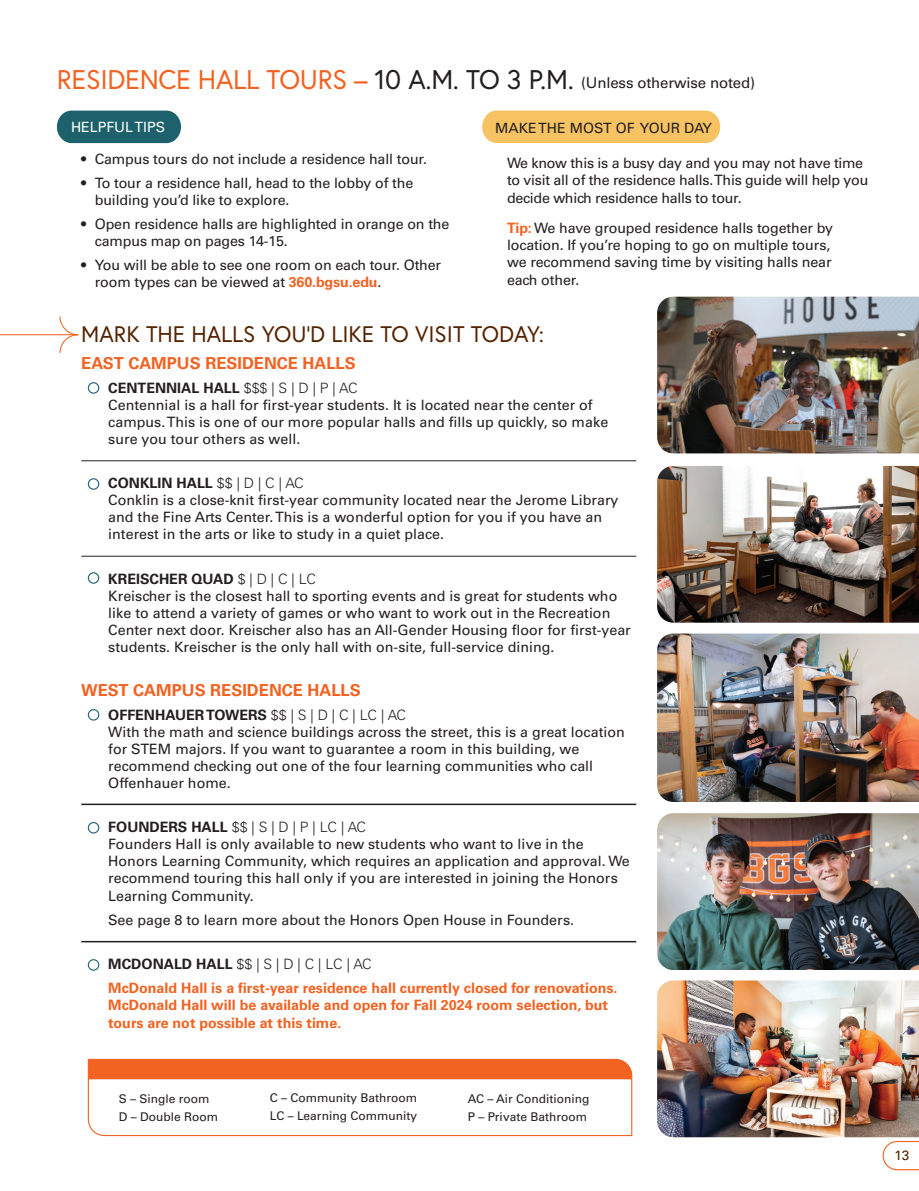
<style>
.page{position:relative;width:919px;height:1191px;background:#fff}
.page>*{position:absolute;margin:0;border:0;box-sizing:border-box;transform-origin:0 0}
.t1{font:22.5px "Europa";color:#542300}
.t2{font:700 16.5px "Univers LT Std";color:#f26221}
.t3{font:15px "Univers LT Std";letter-spacing:-.01em;color:#231f20}
.t4{font:14.25px/17.1px "Univers LT Std";color:#231f20}
.t5{font:700 14.25px/23.9px "Univers LT Std";color:#f26221}
.t6{font:14.25px/17.1px "Univers LT Std";letter-spacing:-.02em;color:#231f20}
.t7{font:14.1px "Univers LT Std";color:#231f20}
.t8{font:14.1px "Univers LT Std";color:#fff}
.t9{font:13.5px "Univers LT Std";color:#542300}
.t10{font:12px/18px "Univers LT Std";color:#231f20}
.s1{font-family:"Europa";font-size:27px;color:#f26221}
.s2{font-family:"Europa";font-size:27px}
.s3{font-weight:700;color:#f26221}
.s4{font-weight:700}
.s5{font-weight:300}
.s6{color:#231f20}
.s7{font-weight:300;color:#231f20}
</style>
<div class="page">
<hr style="left:0;top:334px;width:78px;height:1px;background:#f26221">
<svg style="left:59px;top:316px;width:20px;height:37px"></svg>
<svg style="left:87px;top:1058px;width:546px;height:78px"></svg>
<hr style="left:81px;top:460px;width:555px;height:1px;background:#231f20">
<hr style="left:81px;top:556px;width:555px;height:1px;background:#231f20">
<hr style="left:81px;top:803px;width:555px;height:2px;background:#231f20">
<hr style="left:81px;top:940px;width:555px;height:2px;background:#231f20">
<div style="left:57px;top:111px;width:124px;height:32px;background:#1d616c;border-radius:15px"></div>
<div style="left:88px;top:382px;width:11px;height:12px;border:1px solid #1d616c;border-radius:50%"></div>
<div style="left:88px;top:478px;width:11px;height:12px;border:1px solid #1d616c;border-radius:50%"></div>
<div style="left:88px;top:709px;width:11px;height:11px;border:1px solid #1d616c;border-radius:50%"></div>
<div style="left:88px;top:572px;width:11px;height:11px;border:1px solid #1d616c;border-radius:50%"></div>
<div style="left:88px;top:822px;width:11px;height:11px;border:1px solid #1d616c;border-radius:50%"></div>
<div style="left:88px;top:959px;width:11px;height:11px;border:1px solid #1d616c;border-radius:50%"></div>
<div style="left:482px;top:111px;width:238px;height:32px;background:#f6c262"></div>
<img style="left:657px;top:633px;width:262px;height:169px">
<img style="left:657px;top:466px;width:262px;height:156px">
<img style="left:657px;top:813px;width:262px;height:157px">
<img style="left:657px;top:980px;width:262px;height:157px">
<img style="left:657px;top:297px;width:262px;height:156px">
<svg style="left:882px;top:1141px;width:37px;height:29px"></svg>
<p class="t3" style="left:57px;top:74px;width:699px"><span class="s1">RESIDENCE HALL TOURS –</span> <span class="s2">10 A.M. TO 3 P.M.</span> (Unless otherwise noted)</p>
<p class="t8" style="left:71px;top:119px;width:96px">HELPFUL TIPS</p>
<p class="t4" style="left:81px;top:150px;width:347px">• Campus tours do not include a residence hall tour.</p>
<p class="t4" style="left:95px;top:174px;width:320px;text-indent:-13px">• To tour a residence hall, head to the lobby of the building you’d like to explore.</p>
<p class="t4" style="left:95px;top:215px;width:356px;text-indent:-13px">• Open residence halls are highlighted in orange on the campus map on pages 14-15.</p>
<p class="t4" style="left:95px;top:256px;width:348px;text-indent:-13px">• You will be able to see one room on each tour. Other room types can be viewed at <span class="s3">360.bgsu.edu</span>.</p>
<p class="t7" style="left:495px;top:120px;width:218px">MAKE THE MOST OF YOUR DAY</p>
<p class="t6" style="left:507px;top:155px;width:363px">We know this is a busy day and you may not have time to visit all of the residence halls. This guide will help you decide which residence halls to tour.</p>
<p class="t4" style="left:507px;top:220px;width:328px"><span class="s3">Tip:</span> We have grouped residence halls together by location. If you’re hoping to go on multiple tours, we recommend saving time by visiting halls near each other.</p>
<h1 class="t1" style="left:81px;top:320px;width:464px">MARK THE HALLS YOU’D LIKE TO VISIT TODAY:</h1>
<p class="t2" style="left:81px;top:353px;width:276px">EAST CAMPUS RESIDENCE HALLS</p>
<p class="t4" style="left:108px;top:379px;width:501px"><span class="s4">CENTENNIAL HALL</span> <span class="s5">$$$ | S | D | P | AC<br></span>Centennial is a hall for first-year students. It is located near the center of campus. This is one of our more popular halls and fills up quickly, so make sure you tour others as well.</p>
<p class="t4" style="left:108px;top:474px;width:511px"><span class="s4">CONKLIN HALL</span> <span class="s5">$$ | D | C | AC<br></span>Conklin is a close-knit first-year community located near the Jerome Library and the Fine Arts Center. This is a wonderful option for you if you have an interest in the arts or like to study in a quiet place.</p>
<p class="t4" style="left:108px;top:570px;width:524px"><span class="s4">KREISCHER QUAD</span> <span class="s5">$ | D | C | LC<br></span>Kreischer is the closest hall to sporting events and is great for students who like to attend a variety of games or who want to work out in the Recreation Center next door. Kreischer also has an All-Gender Housing floor for first-year students. Kreischer is the only hall with on-site, full-service dining.</p>
<p class="t2" style="left:81px;top:680px;width:281px">WEST CAMPUS RESIDENCE HALLS</p>
<p class="t4" style="left:108px;top:706px;width:518px"><span class="s4">OFFENHAUER TOWERS</span> <span class="s5">$$ | S | D | C | LC | AC<br></span>With the math and science buildings across the street, this is a great location for STEM majors. If you want to guarantee a room in this building, we recommend checking out one of the four learning communities who call Offenhauer home.</p>
<p class="t4" style="left:108px;top:818px;width:523px"><span class="s4">FOUNDERS HALL</span> <span class="s5">$$ | S | D | P | LC | AC<br></span>Founders Hall is only available to new students who want to live in the Honors Learning Community, which requires an application and approval. We recommend touring this hall only if you are interested in joining the Honors Learning Community.</p>
<p class="t4" style="left:108px;top:911px;width:467px">See page 8 to learn more about the Honors Open House in Founders.</p>
<p class="t5" style="left:108px;top:952px;width:511px"><span class="s6">MCDONALD HALL</span> <span class="s7">$$ | S | D | C | LC | AC<br></span>McDonald Hall is a first-year residence hall currently closed for renovations.</p>
<p class="t5" style="left:108px;top:996px;width:501px;line-height:18px">McDonald Hall will be available and open for Fall 2024 room selection, but tours are not possible at this time.</p>
<p class="t10" style="left:119px;top:1090px;width:101px">S – Single room<br>D – Double Room</p>
<p class="t10" style="left:270px;top:1088px;width:149px">C – Community Bathroom<br>LC – Learning Community</p>
<p class="t10" style="left:468px;top:1090px;width:123px">AC – Air Conditioning<br>P – Private Bathroom</p>
<p class="t9" style="left:894px;top:1147px;width:16px">13</p>
</div>
